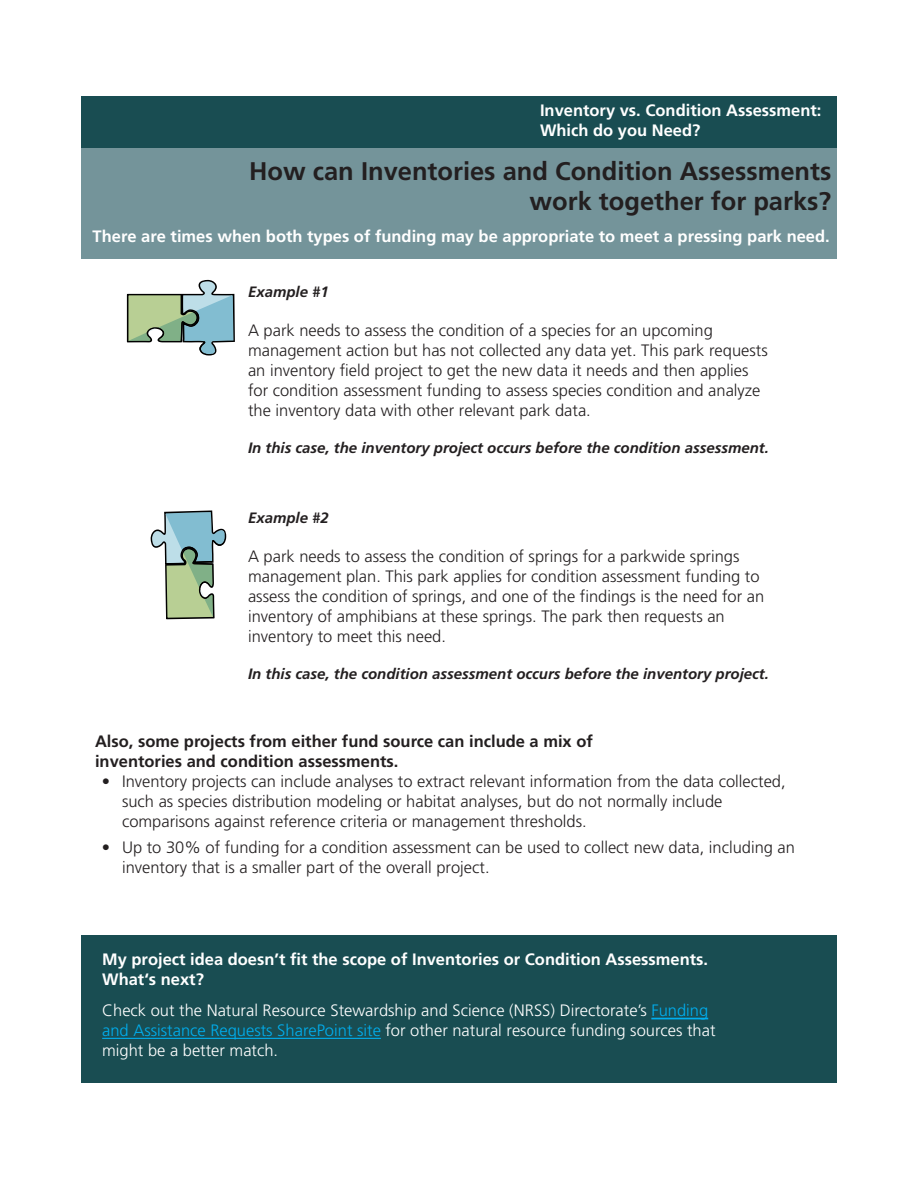
<style>
.page{position:relative;width:918px;height:1188px;background:#fff}
.page>*{position:absolute;margin:0;border:0;box-sizing:border-box;transform-origin:0 0}
.t1{font:700 25.5px/30.6px "Frutiger LT Std";color:#231f20;text-align:right}
.t2{font:300 16.5px/19.8px "Frutiger LT Std";color:#231f20}
.Body_White{font:700 16.5px/19.8px "Frutiger LT Std";color:#fff}
.Body_White-2{font:300 16.5px/19.8px "Frutiger LT Std";color:#fff}
.t3{font:700 16.5px/19.8px "Frutiger LT Std";color:#231f20}
.t4{font:italic 700 15px "Frutiger LT Std";color:#231f20}
.s1{color:#00aeef}
</style>
<div class="page">
<div style="left:81px;top:146px;width:756px;height:113px;background:#74949a"></div>
<div style="left:81px;top:96px;width:756px;height:52px;background:#194d52"></div>
<svg style="left:127px;top:280px;width:108px;height:76px"></svg>
<svg style="left:151px;top:510px;width:75px;height:109px"></svg>
<div style="left:81px;top:935px;width:756px;height:148px;background:#194d52"></div>
<hr style="left:651px;top:1018px;width:57px;height:1px;background:#00aeef">
<hr style="left:102px;top:1038px;width:279px;height:1px;background:#00aeef">
<p class="Body_White" style="left:540px;top:100px;width:283px">Inventory vs. Condition Assessment:<br>Which do you Need?</p>
<h3 class="t1" style="left:249px;top:156px;width:584px">How can Inventories and Condition Assessments work together for parks?</h3>
<h3 class="Body_White" style="left:93px;top:226px;width:739px">There are times when both types of funding may be appropriate to meet a pressing park need.</h3>
<p class="t4" style="left:248px;top:283px;width:82px">Example #1</p>
<p class="t2" style="left:248px;top:321px;width:521px">A park needs to assess the condition of a species for an upcoming management action but has not collected any data yet. This park requests an inventory field project to get the new data it needs and then applies for condition assessment funding to assess species condition and analyze the inventory data with other relevant park data.</p>
<p class="t4" style="left:248px;top:439px;width:522px">In this case, the inventory project occurs before the condition assessment.</p>
<p class="t4" style="left:248px;top:509px;width:82px">Example #2</p>
<p class="t2" style="left:248px;top:547px;width:518px">A park needs to assess the condition of springs for a parkwide springs management plan. This park applies for condition assessment funding to assess the condition of springs, and one of the findings is the need for an inventory of amphibians at these springs. The park then requests an inventory to meet this need.</p>
<p class="t4" style="left:248px;top:665px;width:522px">In this case, the condition assessment occurs before the inventory project.</p>
<h3 class="t3" style="left:95px;top:732px;width:499px">Also, some projects from either fund source can include a mix of inventories and condition assessments.</h3>
<p class="t2" style="left:122px;top:772px;width:665px;text-indent:-20px">• Inventory projects can include analyses to extract relevant information from the data collected, such as species distribution modeling or habitat analyses, but do not normally include comparisons against reference criteria or management thresholds.</p>
<p class="t2" style="left:122px;top:838px;width:675px;text-indent:-20px">• Up to 30% of funding for a condition assessment can be used to collect new data, including an inventory that is a smaller part of the overall project.</p>
<p class="Body_White" style="left:102px;top:950px;width:607px">My project idea doesn’t fit the scope of Inventories or Condition Assessments.<br>What‘s next?</p>
<p class="Body_White-2" style="left:102px;top:1001px;width:615px">Check out the Natural Resource Stewardship and Science (NRSS) Directorate’s <span class="s1">Funding and Assistance Requests SharePoint site</span> for other natural resource funding sources that might be a better match.</p>
</div>
